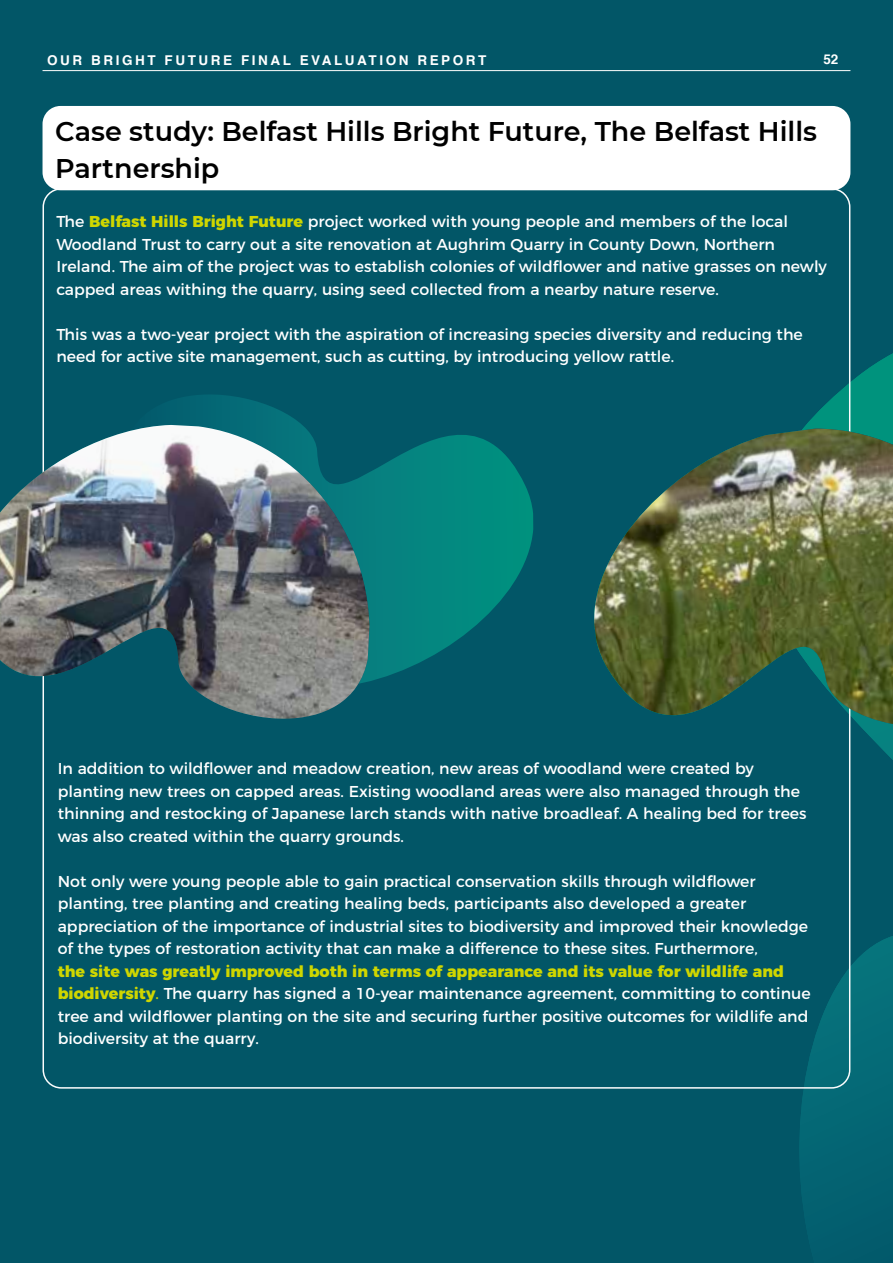
<style>
.page{position:relative;width:893px;height:1263px;background:#025667}
.page>*{position:absolute;margin:0;border:0;box-sizing:border-box;transform-origin:0 0}
.t1{font:600 27px/37.5px "Montserrat";color:#000}
.t2{font:15.75px/22.5px "Montserrat";color:#fff}
.t3{font:700 13.5px "Helvetica";letter-spacing:.19em;color:#fff}
.s1{font-weight:800;color:#cfd600}
.s2{color:#cfd600}
</style>
<div class="page">
<hr style="left:43px;top:70px;width:807px;height:1px;background:#fff">
<svg style="left:799px;top:353px;width:94px;height:864px"></svg>
<svg style="left:170px;top:395px;width:363px;height:287px"></svg>
<img style="left:594px;top:429px;width:299px;height:315px">
<img style="left:0;top:425px;width:369px;height:294px">
<div style="left:43px;top:106px;width:807px;height:84px;background:#fff;border-radius:18px"></div>
<p class="t3" style="left:47px;top:50px;width:441px">OUR BRIGHT FUTURE FINAL EVALUATION REPORT</p>
<p class="t3" style="left:823px;top:48px;width:17px">52</p>
<h1 class="t1" style="left:55px;top:111px;width:763px">Case study: Belfast Hills Bright Future, The Belfast Hills<br>Partnership</h1>
<p class="t2" style="left:56px;top:209px;width:772px">The <span class="s1">Belfast Hills Bright Future</span> project worked with young people and members of the local Woodland Trust to carry out a site renovation at Aughrim Quarry in County Down, Northern Ireland. The aim of the project was to establish colonies of wildflower and native grasses on newly capped areas withing the quarry, using seed collected from a nearby nature reserve.</p>
<p class="t2" style="left:56px;top:321px;width:748px">This was a two-year project with the aspiration of increasing species diversity and reducing the need for active site management, such as cutting, by introducing yellow rattle.</p>
<p class="t2" style="left:58px;top:756px;width:750px">In addition to wildflower and meadow creation, new areas of woodland were created by planting new trees on capped areas. Existing woodland areas were also managed through the thinning and restocking of Japanese larch stands with native broadleaf. A healing bed for trees was also created within the quarry grounds.</p>
<p class="t2" style="left:58px;top:869px;width:752px">Not only were young people able to gain practical conservation skills through wildflower planting, tree planting and creating healing beds, participants also developed a greater appreciation of the importance of industrial sites to biodiversity and improved their knowledge of the types of restoration activity that can make a difference to these sites. Furthermore,</p>
<p class="t2" style="left:58px;top:959px;width:754px"><span class="s1">the site was greatly improved both in terms of appearance and its value for wildlife and biodiversity</span><span class="s2">.</span> The quarry has signed a 10-year maintenance agreement, committing to continue tree and wildflower planting on the site and securing further positive outcomes for wildlife and biodiversity at the quarry.</p>
</div>
